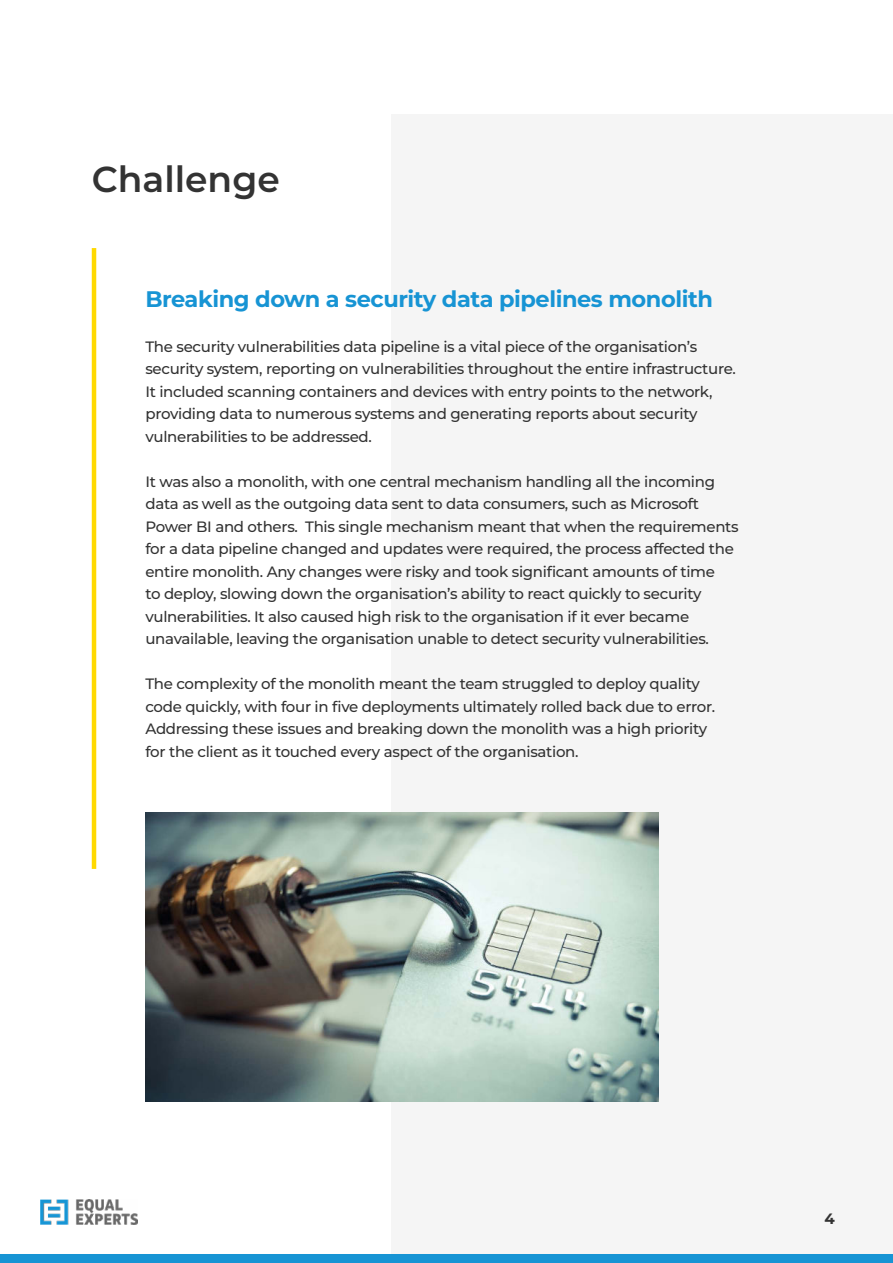
<style>
.page{position:relative;width:893px;height:1263px;background:#fff}
.page>*{position:absolute;margin:0;border:0;box-sizing:border-box;transform-origin:0 0}
.t1{font:600 36px "Montserrat";color:#333}
.t2{font:700 22.5px "Montserrat";letter-spacing:-.02em;color:#1794d4}
.t3{font:500 15px/22.5px "Montserrat";letter-spacing:-.02em;color:#333}
.t4{font:700 15px "Montserrat";color:#333}
</style>
<div class="page">
<div style="left:391px;top:115px;width:502px;height:1148px;background:#f5f5f5"></div>
<hr style="left:92px;top:248px;width:4px;height:621px;background:#ffd900">
<div style="left:0;top:1254px;width:893px;height:9px;background:#1794d4"></div>
<img style="left:145px;top:812px;width:513px;height:289px">
<img style="left:40px;top:1199px;width:97px;height:26px">
<h1 class="t1" style="left:92px;top:164px;width:189px">Challenge</h1>
<h2 class="t2" style="left:145px;top:289px;width:569px">Breaking down a security data pipelines monolith</h2>
<p class="t3" style="left:145px;top:336px;width:592px">The security vulnerabilities data pipeline is a vital piece of the organisation’s security system, reporting on vulnerabilities throughout the entire infrastructure.<br>It included scanning containers and devices with entry points to the network, providing data to numerous systems and generating reports about security vulnerabilities to be addressed.</p>
<p class="t3" style="left:145px;top:471px;width:595px">It was also a monolith, with one central mechanism handling all the incoming data as well as the outgoing data sent to data consumers, such as Microsoft Power BI and others. This single mechanism meant that when the requirements for a data pipeline changed and updates were required, the process affected the entire monolith. Any changes were risky and took significant amounts of time<br>to deploy, slowing down the organisation’s ability to react quickly to security vulnerabilities. It also caused high risk to the organisation if it ever became unavailable, leaving the organisation unable to detect security vulnerabilities.</p>
<p class="t3" style="left:145px;top:674px;width:571px">The complexity of the monolith meant the team struggled to deploy quality code quickly, with four in five deployments ultimately rolled back due to error.<br>Addressing these issues and breaking down the monolith was a high priority for the client as it touched every aspect of the organisation.</p>
<p class="t4" style="left:824px;top:1213px;width:12px">4</p>
</div>
